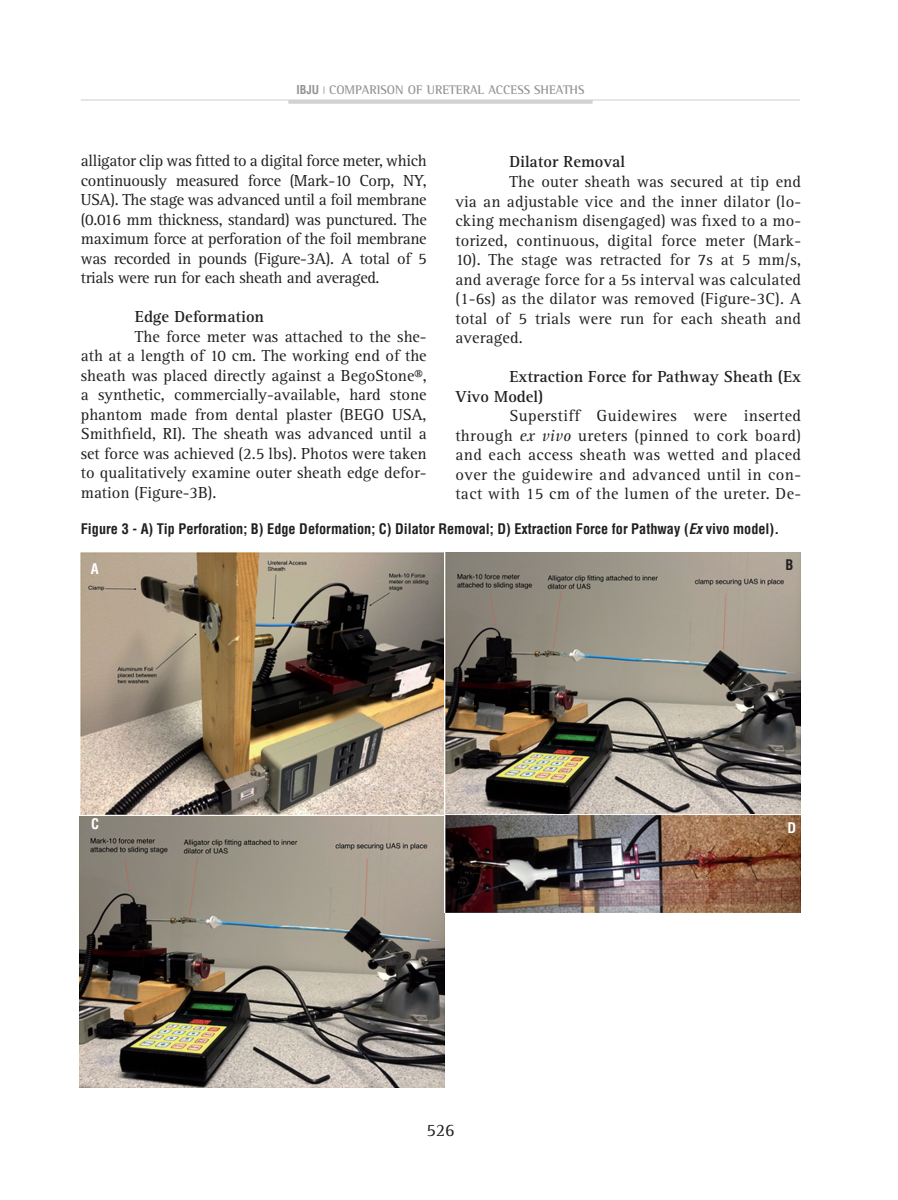
<style>
.page{position:relative;width:898px;height:1200px;background:#fff}
.page>*{position:absolute;margin:0;border:0;box-sizing:border-box;transform-origin:0 0}
.t1{font:18px "Rotis Serif";color:#231f20}
.t2{font:16.5px/19.5px "Rotis Serif";letter-spacing:.005em;color:#231f20;text-align:justify}
.t3{font:700 16.5px/19.5px "Rotis Serif";color:#231f20}
.t4{font:700 condensed 14.25px "Helvetica";color:#231f20}
.t5{font:700 condensed 14.25px "Helvetica";color:#fff}
.t6{font:700 12.75px "Rotis Semi Serif";color:#939598}
.s1{font-family:"Helvetica";font-stretch:condensed;font-size:12px}
.s2{font-style:italic}
</style>
<div class="page">
<hr style="left:81px;top:99px;width:718px;height:2px;background:#dcdddf">
<hr style="left:288px;top:100px;width:304px;height:4px;background:#d1d2d4">
<img style="left:80px;top:814px;width:364px;height:272px">
<img style="left:80px;top:552px;width:364px;height:262px">
<img style="left:445px;top:552px;width:355px;height:360px">
<p class="t6" style="left:296px;top:82px;width:289px"><span class="s1">ibju</span> <sup>|</sup> COMPARISON OF URETERAL ACCESS SHEATHS</p>
<p class="t2" style="left:81px;top:151px;width:347px">alligator clip was fitted to a digital force meter, which continuously measured force (Mark-10 Corp, NY, USA). The stage was advanced until a foil membrane (0.016 mm thickness, standard) was punctured. The maximum force at perforation of the foil membrane was recorded in pounds (Figure-3A). A total of 5 trials were run for each sheath and averaged.</p>
<p class="t3" style="left:135px;top:307px;width:131px">Edge Deformation</p>
<p class="t2" style="left:81px;top:327px;width:347px;text-indent:54px">The force meter was attached to the she&shy;ath at a length of 10 cm. The working end of the sheath was placed directly against a BegoStone®, a synthetic, commercially-available, hard stone phantom made from dental plaster (BEGO USA, Smithfield, RI). The sheath was advanced until a set force was achieved (2.5 lbs). Photos were taken to qualitatively examine outer sheath edge defor&shy;mation (Figure-3B).</p>
<p class="t3" style="left:509px;top:152px;width:117px">Dilator Removal</p>
<p class="t2" style="left:455px;top:172px;width:347px;text-indent:54px">The outer sheath was secured at tip end via an adjustable vice and the inner dilator (lo&shy;cking mechanism disengaged) was fixed to a mo&shy;torized, continuous, digital force meter (Mark-10). The stage was retracted for 7s at 5 mm/s, and average force for a 5s interval was calculated (1-6s) as the dilator was removed (Figure-3C). A total of 5 trials were run for each sheath and averaged.</p>
<p class="t3" style="left:455px;top:367px;width:347px;text-indent:54px">Extraction Force for Pathway Sheath (Ex<br>Vivo Model)</p>
<p class="t2" style="left:455px;top:406px;width:347px;text-indent:54px">Superstiff Guidewires were inserted through <span class="s2">ex vivo</span> ureters (pinned to cork board) and each access sheath was wetted and placed over the guidewire and advanced until in con&shy;tact with 15 cm of the lumen of the ureter. De-</p>
<p class="t4" style="left:81px;top:519px;width:699px">Figure 3 - A) Tip Perforation; B) Edge Deformation; C) Dilator Removal; D) Extraction Force for Pathway (<span class="s2">Ex</span> vivo model).</p>
<p class="t5" style="left:91px;top:560px;width:9px">A</p>
<p class="t4" style="left:785px;top:556px;width:9px">B</p>
<p class="t5" style="left:91px;top:815px;width:8px">C</p>
<p class="t1" style="left:426px;top:1119px;width:30px">526</p>
<p class="t5" style="left:787px;top:818px;width:10px">D</p>
</div>
